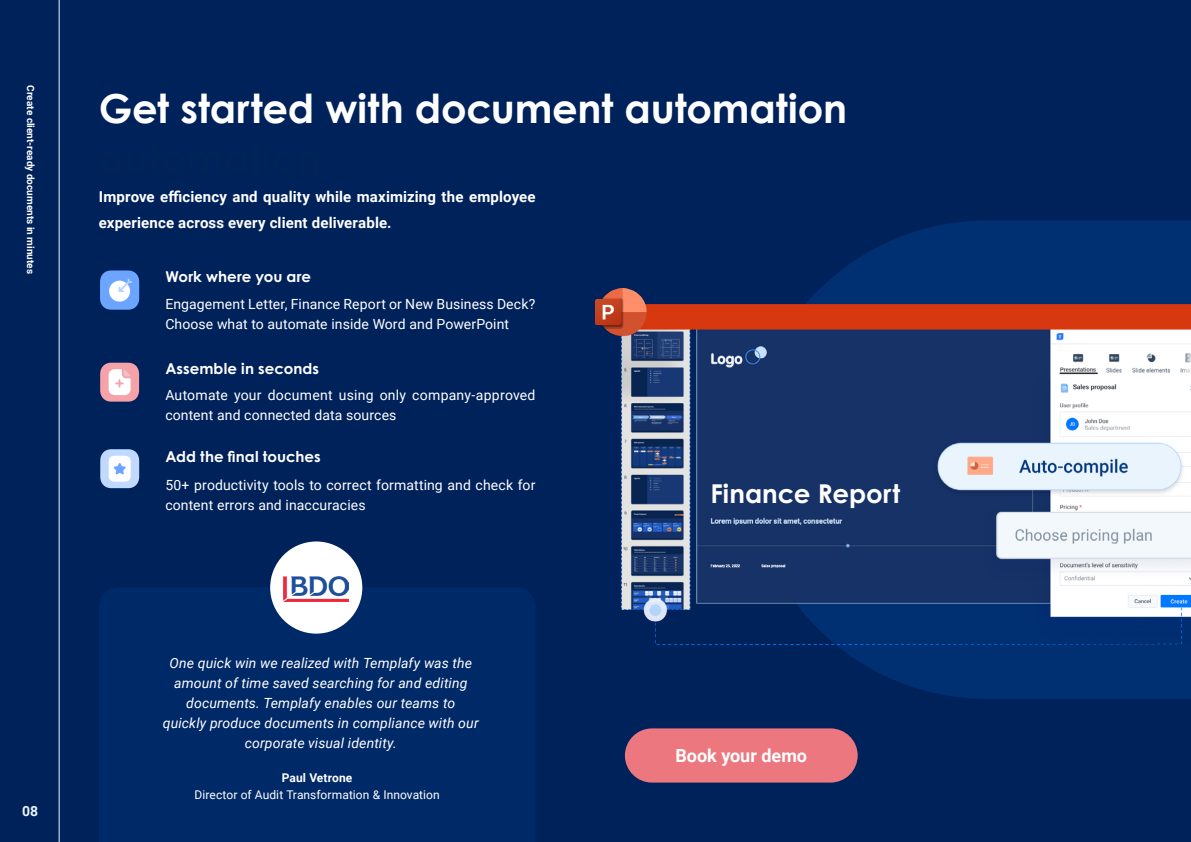
<style>
.page{position:relative;width:1191px;height:842px;background:#00225b}
.page>*{position:absolute;margin:0;border:0;box-sizing:border-box;transform-origin:0 0}
.t1{font:700 40px "Century Gothic";letter-spacing:-.005em;color:#fff}
.t2{font:700 26px "Century Gothic Pro";color:#fff}
.t3{font:700 18px "Roboto";color:#fff}
.t4{font:700 15px/26px "Roboto";letter-spacing:.01em;color:#fff}
.t5{font:700 15px "Century Gothic Pro";letter-spacing:.005em;color:#fff}
.t6{font:14px/20px "Roboto";letter-spacing:.01em;color:#fff}
.t7{font:italic 14px/20px "Roboto";letter-spacing:.01em;color:#fff;text-align:center}
.t8{font:700 14px "Roboto";color:#ecf3ff}
.t9{font:12px "Roboto";letter-spacing:.005em;color:#fff}
.t10{font:700 12px "Roboto";letter-spacing:.01em;color:#fff}
.t11{font:700 10px "Roboto";color:#fff}
</style>
<div class="page">
<svg style="left:821px;top:220px;width:370px;height:479px;fill:#002f72"></svg>
<div style="left:625px;top:728px;width:232px;height:54px;background:#ed777f;border-radius:27px"></div>
<img style="left:596px;top:288px;width:595px;height:363px">
<div style="left:99px;top:587px;width:436px;height:255px;background:#002968"></div>
<div style="left:229px;top:612px;width:176px;height:148px;background:#002968"></div>
<div style="left:270px;top:541px;width:92px;height:93px;background:#fff;border-radius:50%"></div>
<img style="left:284px;top:576px;width:65px;height:26px">
<div style="left:708px;top:476px;width:223px;height:35px;background:#163266"></div>
<div style="left:100px;top:270px;width:39px;height:40px;background:#6ca5ff;border-radius:11px"></div>
<div style="left:109px;top:281px;width:21px;height:21px;background:#fff;border-radius:50%"></div>
<svg style="left:114px;top:279px;width:18px;height:18px"></svg>
<div style="left:100px;top:363px;width:39px;height:39px;background:#f5a2a8;border-radius:11px"></div>
<svg style="left:109px;top:369px;width:22px;height:26px"></svg>
<div style="left:100px;top:449px;width:39px;height:39px;background:#c1d9ff;border-radius:11px"></div>
<div style="left:109px;top:456px;width:22px;height:26px;background:#fff;border-radius:6px"></div>
<svg style="left:114px;top:463px;width:12px;height:11px"></svg>
<hr style="left:59px;top:0;width:1px;height:842px;background:#ecf3ff">
<p class="t11" style="left:38px;top:85px;width:190px;rotate:90deg">Create client-ready documents in minutes</p>
<p class="t8" style="left:22px;top:801px;width:18px">08</p>
<h1 class="t1" style="left:99px;top:78px;width:750px">Get started with document automation</h1>
<p class="t4" style="left:99px;top:183px;width:438px">Improve efficiency and quality while maximizing the employee experience across every client deliverable.</p>
<p class="t5" style="left:165px;top:267px;width:147px">Work where you are</p>
<p class="t6" style="left:165px;top:293px;width:372px">Engagement Letter, Finance Report or New Business Deck?<br>Choose what to automate inside Word and PowerPoint</p>
<p class="t5" style="left:165px;top:359px;width:155px">Assemble in seconds</p>
<p class="t6" style="left:165px;top:384px;width:371px">Automate your document using only company-approved content and connected data sources</p>
<p class="t5" style="left:165px;top:448px;width:157px">Add the final touches</p>
<p class="t6" style="left:165px;top:474px;width:371px">50+ productivity tools to correct formatting and check for content errors and inaccuracies</p>
<p class="t7" style="left:163px;top:653px;width:317px">One quick win we realized with Templafy was the amount of time saved searching for and editing documents. Templafy enables our teams to quickly produce documents in compliance with our corporate visual identity.</p>
<p class="t10" style="left:282px;top:769px;width:72px">Paul Vetrone</p>
<p class="t9" style="left:194px;top:786px;width:247px">Director of Audit Transformation &amp; Innovation</p>
<h2 class="t2" style="left:710px;top:478px;width:191px">Finance Report</h2>
<p class="t3" style="left:675px;top:743px;width:133px">Book your demo</p>
</div>
